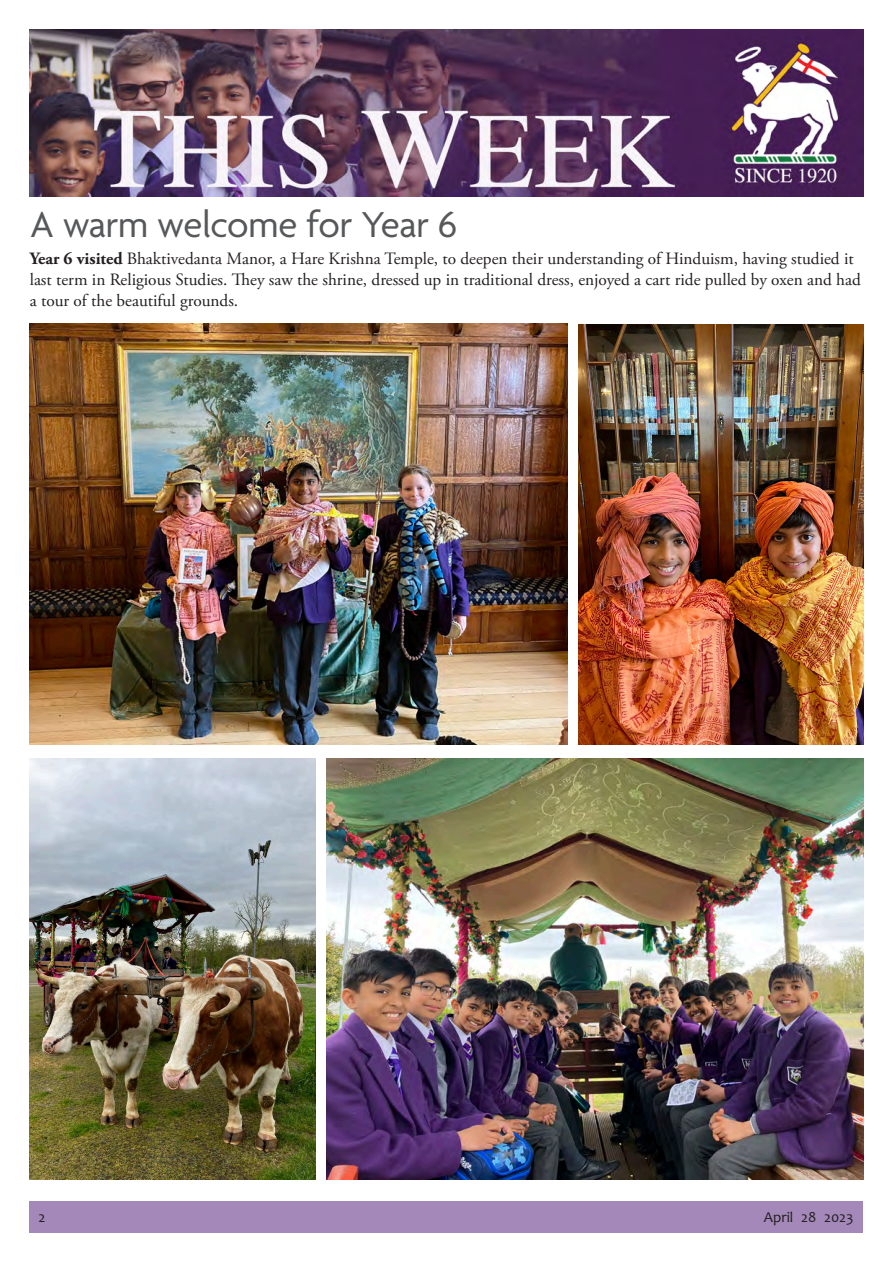
<style>
.page{position:relative;width:893px;height:1263px;background:#fff}
.page>*{position:absolute;margin:0;border:0;box-sizing:border-box;transform-origin:0 0}
.t1{font:39px "Agenda";letter-spacing:-.01em;color:#57585a}
.t2{font:17.25px/20.7px "Adobe Garamond Pro";color:#231f20}
.t3{font:15px "Candara";color:#231f20}
.s1{font-weight:700}
</style>
<div class="page">
<div style="left:29px;top:1201px;width:834px;height:32px;background:#a488ba"></div>
<img style="left:30px;top:30px;width:833px;height:166px">
<img style="left:578px;top:324px;width:286px;height:421px">
<img style="left:30px;top:324px;width:537px;height:421px">
<img style="left:30px;top:759px;width:285px;height:420px">
<img style="left:326px;top:759px;width:538px;height:420px">
<p class="t1" style="left:30px;top:203px;width:428px">A warm welcome for Year 6</p>
<p class="t2" style="left:30px;top:249px;width:832px"><span class="s1">Year 6 visited</span> Bhaktivedanta Manor, a Hare Krishna Temple, to deepen their understanding of Hinduism, having studied it last term in Religious Studies. They saw the shrine, dressed up in traditional dress, enjoyed a cart ride pulled by oxen and had a tour of the beautiful grounds.</p>
<p class="t3" style="left:38px;top:1208px;width:8px">2</p>
<p class="t3" style="left:764px;top:1208px;width:91px">April 28 2023</p>
</div>
